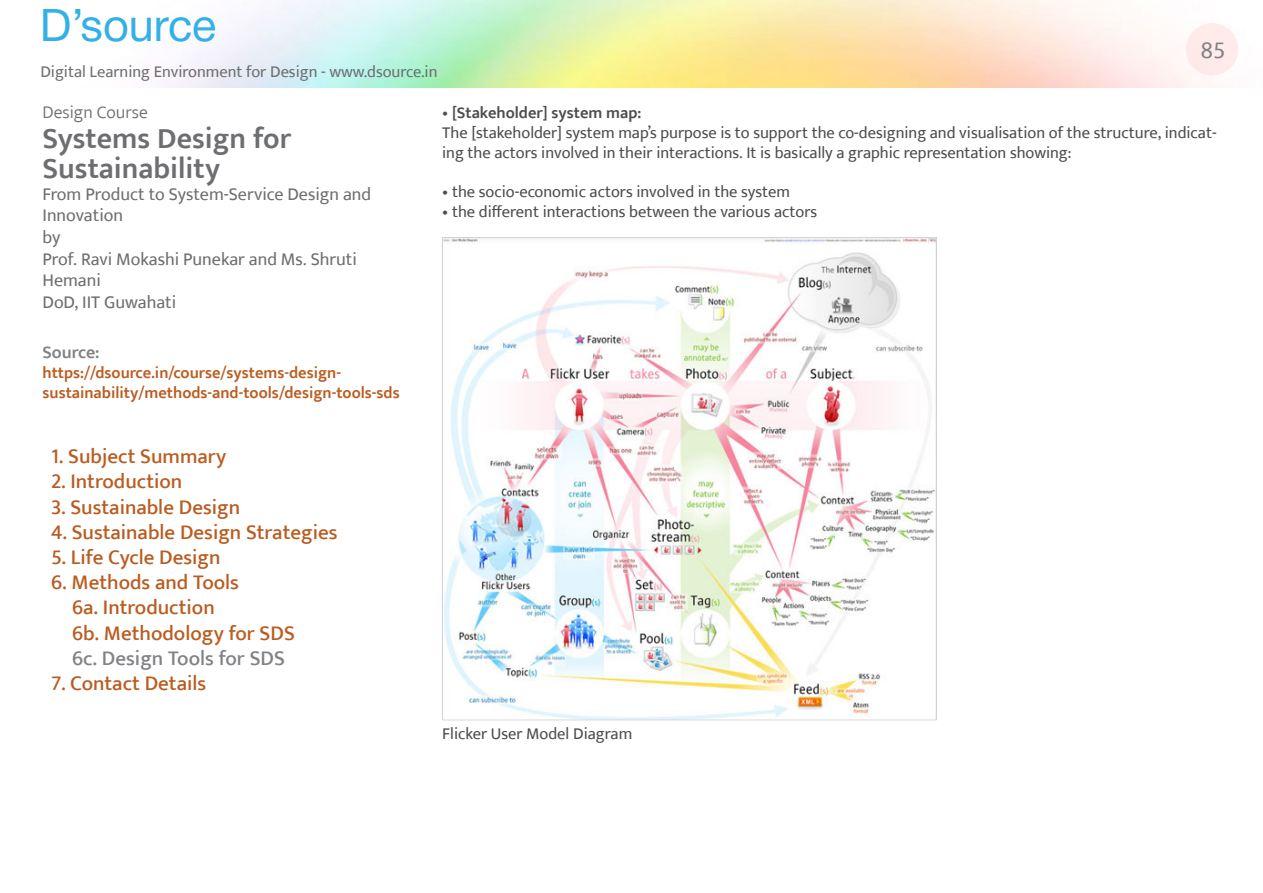
<style>
.page{position:relative;width:1263px;height:893px;background:#fff}
.page>*{position:absolute;margin:0;border:0;box-sizing:border-box;transform-origin:0 0}
.t1{font:45px "Helvetica Neue";color:#33b0e5}
.t2{font:600 30px/30px "Ek Mukta";color:#6d6e71}
.t3{font:24px "Ek Mukta";color:#808285}
.t4{font:500 21px/25.2px "Ek Mukta";color:#ba5c20}
.t5{font:500 21px "Ek Mukta";color:#808285}
.t6{font:18px/21.6px "Ek Mukta";color:#6d6e71}
.t7{font:300 18px "Ek Mukta";color:#6d6e71}
.t8{font:600 18px "Ek Mukta";color:#808285}
.t9{font:16.5px/19.8px "Ek Mukta";color:#4d4d4f}
.t10{font:600 16.5px/19.8px "Ek Mukta";color:#bb5c20}
.t11{font:16.5px "Ek Mukta";color:#6d6e71}
.s1{font-weight:600}
</style>
<div class="page">
<div style="left:1186px;top:23px;width:52px;height:52px;background:#feeaea;border-radius:50%"></div>
<img style="left:444px;top:240px;width:490px;height:478px">
<h1 class="t1" style="left:40px;top:-7px;width:178px">D’source</h1>
<p class="t11" style="left:40px;top:62px;width:399px">Digital Learning Environment for Design - www.dsource.in</p>
<h3 class="t3" style="left:1201px;top:35px;width:26px">85</h3>
<p class="t7" style="left:43px;top:101px;width:107px">Design Course</p>
<h2 class="t2" style="left:43px;top:123px;width:250px">Systems Design for<br>Sustainability</h2>
<p class="t6" style="left:43px;top:183px;width:330px">From Product to System-Service Design and<br>Innovation<br>by<br>Prof. Ravi Mokashi Punekar and Ms. Shruti<br>Hemani<br>DoD, IIT Guwahati</p>
<p class="t8" style="left:43px;top:342px;width:59px">Source:</p>
<p class="t10" style="left:43px;top:363px;width:359px">https://dsource.in/course/systems-design&shy;sustainability/methods-and-tools/design-tools-sds</p>
<p class="t4" style="left:51px;top:443px;width:177px">1. Subject Summary</p>
<p class="t4" style="left:51px;top:469px;width:133px">2. Introduction</p>
<p class="t4" style="left:51px;top:494px;width:191px">3. Sustainable Design</p>
<p class="t4" style="left:51px;top:519px;width:288px">4. Sustainable Design Strategies</p>
<p class="t4" style="left:51px;top:544px;width:171px">5. Life Cycle Design</p>
<p class="t4" style="left:72px;top:569px;width:224px;text-indent:-21px">6. Methods and Tools<br>6a. Introduction<br>6b. Methodology for SDS</p>
<p class="t5" style="left:72px;top:645px;width:214px">6c. Design Tools for SDS</p>
<p class="t4" style="left:51px;top:670px;width:157px">7. Contact Details</p>
<p class="t9" style="left:442px;top:103px;width:776px">• <span class="s1">[Stakeholder] system map:<br></span>The [stakeholder] system map’s purpose is to support the co-designing and visualisation of the structure, indicat&shy;ing the actors involved in their interactions. It is basically a graphic representation showing:</p>
<p class="t9" style="left:442px;top:182px;width:349px">• the socio-economic actors involved in the system</p>
<p class="t9" style="left:442px;top:202px;width:376px">• the different interactions between the various actors</p>
<p class="t9" style="left:442px;top:723px;width:192px">Flicker User Model Diagram</p>
</div>
